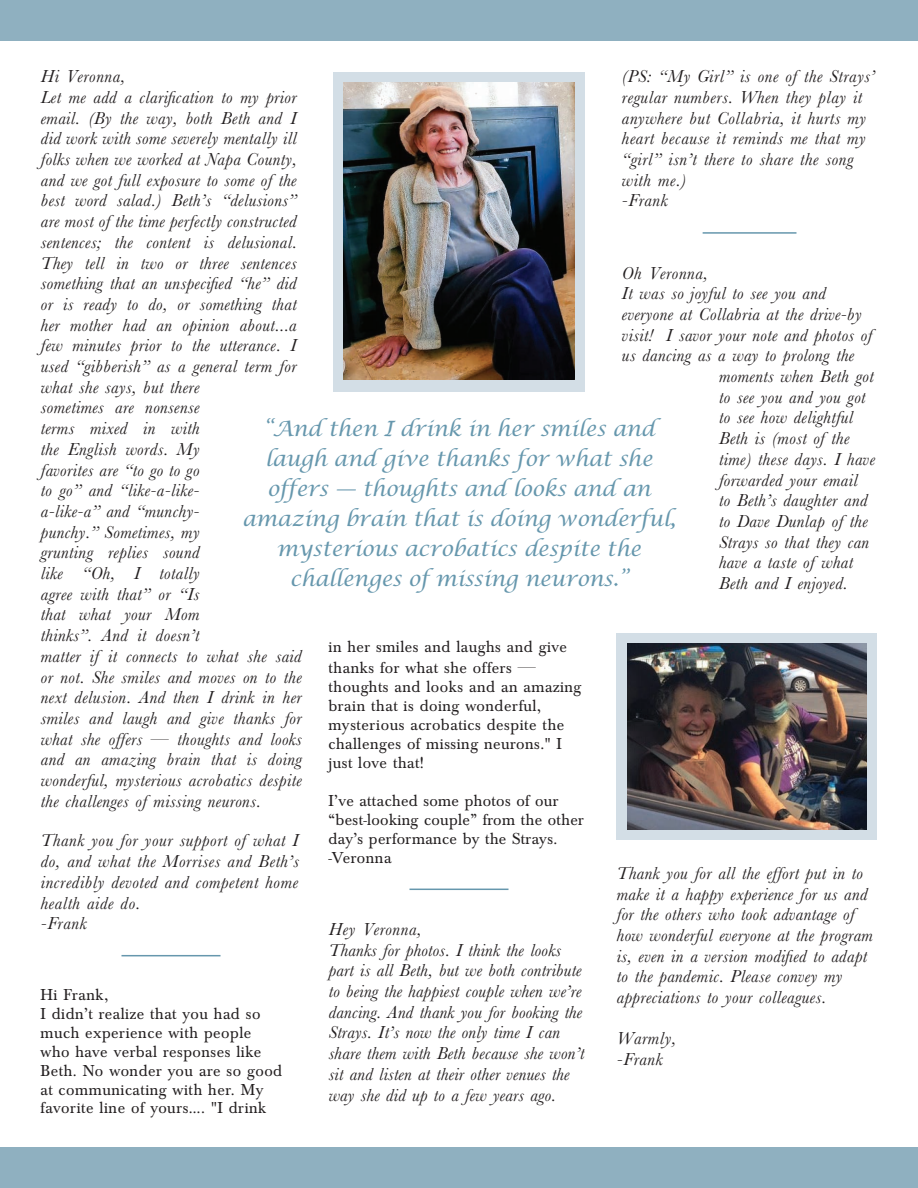
<style>
.page{position:relative;width:918px;height:1188px;background:#fff}
.page>*{position:absolute;margin:0;border:0;box-sizing:border-box;transform-origin:0 0}
.t1{font:italic 21px/30px "Lucida Calligraphy";letter-spacing:-.01em;color:#6697ad;text-align:center}
.t2{font:italic 18px/20.7px "M Baskerville";letter-spacing:.02em;color:#231f20}
.t3{font:16.5px/19px "Baskerville";letter-spacing:.03em;color:#231f20}
.s1{font-family:"M Baskerville";font-style:italic;font-size:18px}
</style>
<div class="page">
<hr style="left:122px;top:955px;width:98px;height:1px;background:#6697ad">
<hr style="left:410px;top:889px;width:98px;height:1px;background:#6697ad">
<hr style="left:703px;top:232px;width:93px;height:2px;background:#6697ad">
<div style="left:616px;top:634px;width:262px;height:206px;background:#d3dee6"></div>
<img style="left:627px;top:644px;width:240px;height:186px">
<div style="left:0;top:0;width:918px;height:40px;background:#8fb0c0"></div>
<div style="left:0;top:1148px;width:918px;height:40px;background:#8fb0c0"></div>
<div style="left:333px;top:72px;width:252px;height:319px;background:#d3dee6"></div>
<img style="left:344px;top:83px;width:230px;height:297px">
<p class="t2" style="left:622px;top:66px;width:254px">(PS: “My Girl” is one of the Strays’ regular numbers. When they play it anywhere but Collabria, it hurts my heart because it reminds me that my “girl” isn’t there to share the song with me.)<br>-Frank</p>
<p class="t2" style="left:40px;top:66px;width:263px">Hi Veronna,<br>Let me add a clarification to my prior email. (By the way, both Beth and I did work with some severely mentally ill folks when we worked at Napa County, and we got full exposure to some of the best word salad.) Beth’s “delusions” are most of the time perfectly constructed sentences; the content is delusional.<br>They tell in two or three sentences something that an unspecified “he” did or is ready to do, or something that her mother had an opinion about...a few minutes prior to the utterance. I used “gibberish” as a general term for what she says, but there<br>sometimes are nonsense<br>terms mixed in with<br>the English words. My<br>favorites are “to go to go<br>to go” and “like-a-like-<br>a-like-a” and “munchy-<br>punchy.” Sometimes, my<br>grunting replies sound<br>like “Oh, I totally<br>agree with that” or “Is<br>that what your Mom<br>thinks”. And it doesn’t<br>matter if it connects to what she said or not. She smiles and moves on to the next delusion. And then I drink in her smiles and laugh and give thanks for what she offers — thoughts and looks and an amazing brain that is doing wonderful, mysterious acrobatics despite the challenges of missing neurons.</p>
<p class="t2" style="left:40px;top:830px;width:260px">Thank you for your support of what I do, and what the Morrises and Beth’s incredibly devoted and competent home health aide do.<br>-Frank</p>
<p class="t2" style="left:622px;top:262px;width:87px">Oh Veronna,</p>
<p class="t2" style="left:622px;top:283px;width:206px">It was so joyful to see you and</p>
<p class="t2" style="left:622px;top:304px;width:241px">everyone at Collabria at the drive-by</p>
<p class="t2" style="left:622px;top:325px;width:252px">visit! I savor your note and photos of</p>
<p class="t2" style="left:622px;top:345px;width:234px">us dancing as a way to prolong the</p>
<p class="t2" style="left:719px;top:366px;width:156px">moments when Beth got</p>
<p class="t2" style="left:719px;top:387px;width:148px">to see you and you got</p>
<p class="t2" style="left:719px;top:407px;width:136px">to see how delightful</p>
<p class="t2" style="left:719px;top:428px;width:132px">Beth is (most of the</p>
<p class="t2" style="left:719px;top:449px;width:158px">time) these days. I have</p>
<p class="t2" style="left:719px;top:469px;width:140px">forwarded your email</p>
<p class="t2" style="left:719px;top:490px;width:150px">to Beth’s daughter and</p>
<p class="t2" style="left:719px;top:511px;width:150px">to Dave Dunlap of the</p>
<p class="t2" style="left:719px;top:532px;width:152px">Strays so that they can</p>
<p class="t2" style="left:719px;top:552px;width:136px">have a taste of what</p>
<p class="t2" style="left:719px;top:573px;width:130px">Beth and I enjoyed.</p>
<p class="t1" style="left:242px;top:414px;width:435px">“And then I drink in her smiles and laugh and give thanks for what she offers — thoughts and looks and an amazing brain that is doing wonderful, mysterious acrobatics despite the challenges of missing neurons.”</p>
<p class="t3" style="left:328px;top:637px;width:240px;line-height:20.7px">in her smiles and laughs and give thanks for what she offers <span class="s1">—</span></p>
<p class="t3" style="left:328px;top:678px;width:254px">thoughts and looks and an amazing brain that is doing wonderful, mysterious acrobatics despite the challenges of missing neurons." I just love that!</p>
<p class="t3" style="left:328px;top:792px;width:257px">I’ve attached some photos of our “best-looking couple” from the other day’s performance by the Strays. -Veronna</p>
<p class="t2" style="left:617px;top:863px;width:258px">Thank you for all the effort put in to make it a happy experience for us and for the others who took advantage of how wonderful everyone at the program is, even in a version modified to adapt to the pandemic. Please convey my appreciations to your colleagues.</p>
<p class="t2" style="left:617px;top:1028px;width:61px">Warmly, -Frank</p>
<p class="t2" style="left:328px;top:919px;width:257px">Hey Veronna,<br>Thanks for photos. I think the looks part is all Beth, but we both contribute to being the happiest couple when we’re dancing. And thank you for booking the Strays. It’s now the only time I can share them with Beth because she won’t sit and listen at their other venues the way she did up to a few years ago.</p>
<p class="t3" style="left:40px;top:985px;width:243px">Hi Frank,<br>I didn’t realize that you had so much experience with people who have verbal responses like<br>Beth. No wonder you are so good at communicating with her. My favorite line of yours…. "I drink</p>
</div>
